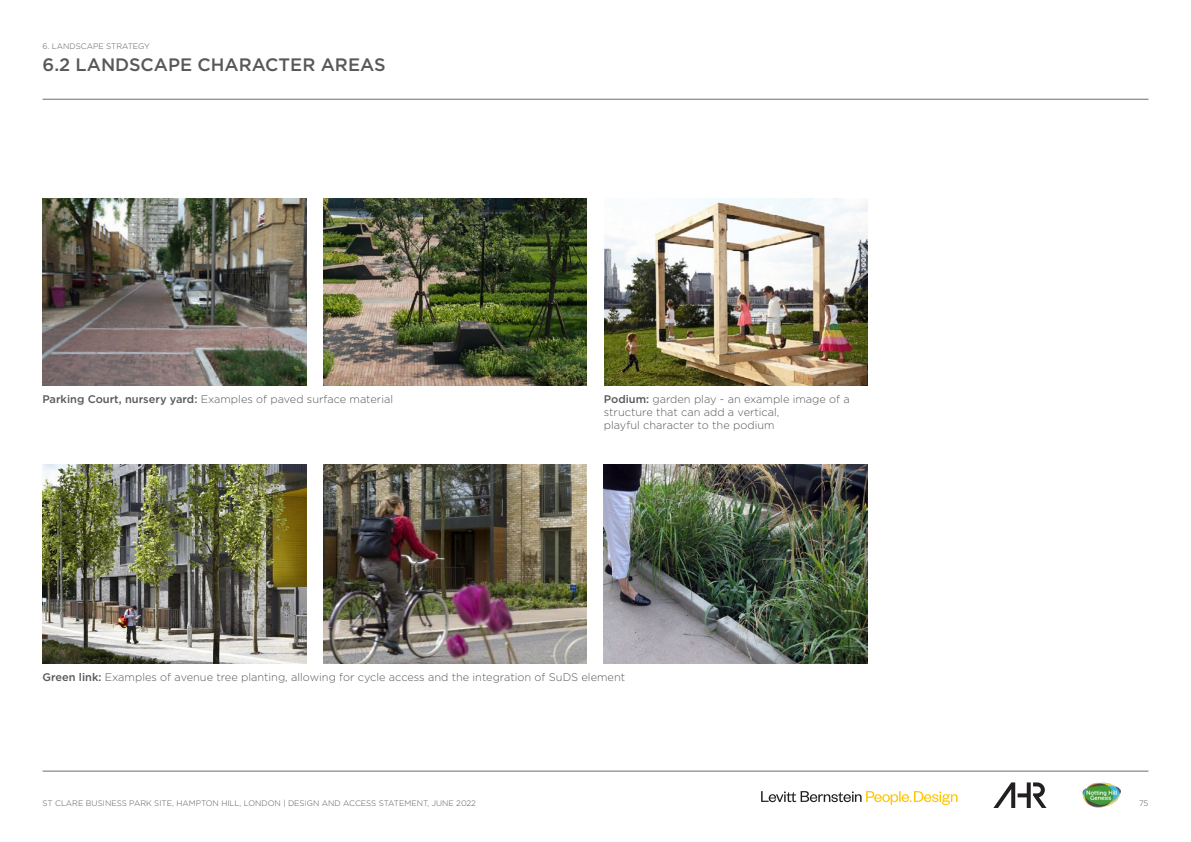
<style>
.page{position:relative;width:1191px;height:842px;background:#fff}
.page>*{position:absolute;margin:0;border:0;box-sizing:border-box;transform-origin:0 0}
.Title_3{font:500 18px "Gotham";color:#57585a}
.t1{font:300 11px/13.2px "Gotham";color:#57585a}
.Small_capitals{font:300 8px "Gotham";color:#57585a}
.s1{font-weight:500}
</style>
<div class="page">
<hr style="left:43px;top:99px;width:1105px;height:1px;background:#6d6d65">
<hr style="left:43px;top:771px;width:1105px;height:1px;background:#6d6d65">
<svg style="left:993px;top:782px;width:53px;height:26px"></svg>
<img style="left:1082px;top:782px;width:38px;height:26px">
<svg style="left:761px;top:791px;width:196px;height:14px"></svg>
<img style="left:604px;top:465px;width:263px;height:198px">
<img style="left:43px;top:465px;width:263px;height:198px">
<img style="left:323px;top:465px;width:264px;height:198px">
<img style="left:43px;top:198px;width:263px;height:188px">
<img style="left:323px;top:198px;width:264px;height:188px">
<img style="left:604px;top:198px;width:263px;height:188px">
<p class="Small_capitals" style="left:43px;top:41px;width:109px">6. LANDSCAPE STRATEGY</p>
<p class="Title_3" style="left:43px;top:52px;width:344px">6.2 LANDSCAPE CHARACTER AREAS</p>
<p class="t1" style="left:42px;top:392px;width:352px"><span class="s1">Parking Court, nursery yard:</span> Examples of paved surface material</p>
<p class="t1" style="left:604px;top:392px;width:247px"><span class="s1">Podium:</span> garden play - an example image of a structure that can add a vertical,<br>playful character to the podium</p>
<p class="t1" style="left:43px;top:670px;width:584px"><span class="s1">Green link:</span> Examples of avenue tree planting, allowing for cycle access and the integration of SuDS element</p>
<p class="Small_capitals" style="left:43px;top:798px;width:435px">ST CLARE BUSINESS PARK SITE, HAMPTON HILL, LONDON | DESIGN AND ACCESS STATEMENT, JUNE 2022</p>
<p class="Small_capitals" style="left:1139px;top:798px;width:11px">75</p>
</div>
